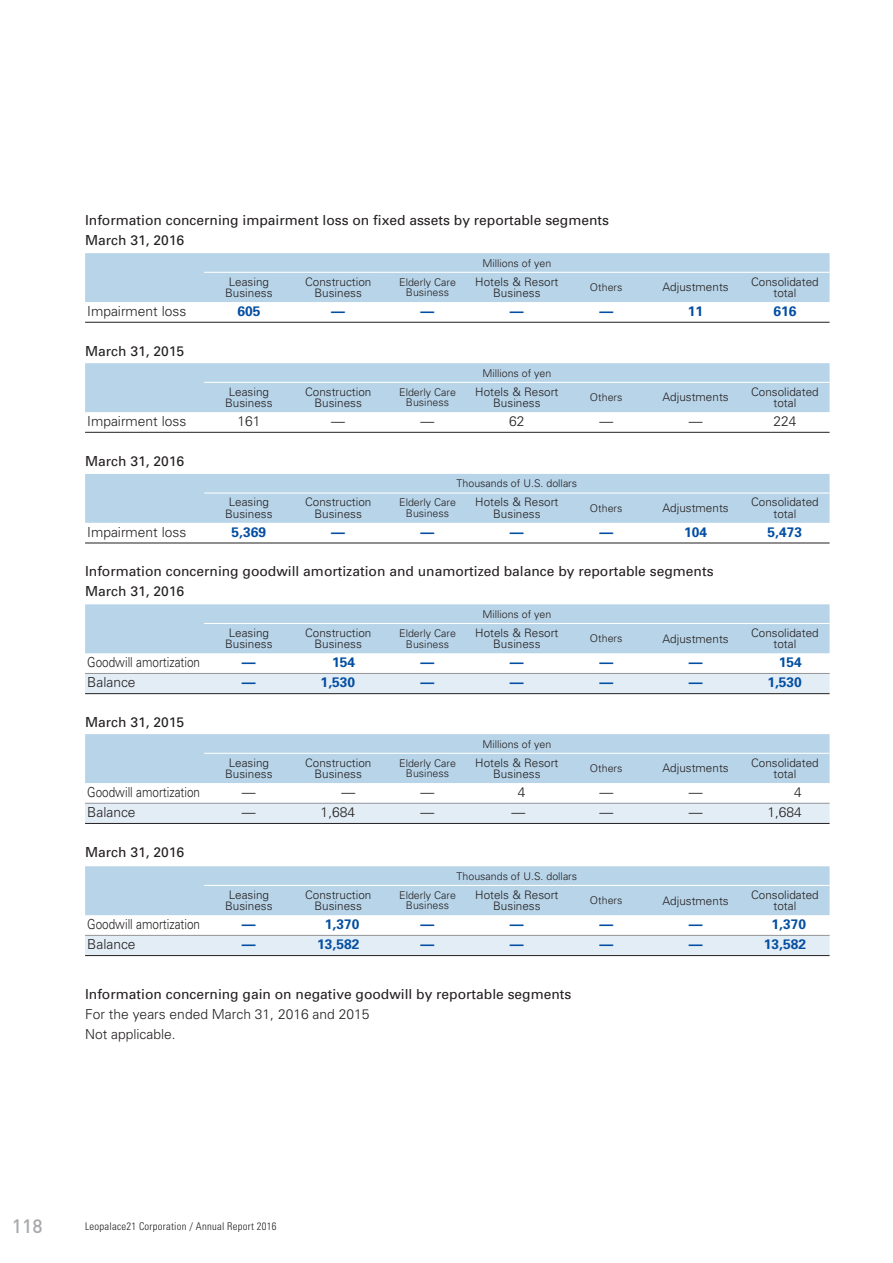
<style>
.page{position:relative;width:893px;height:1263px;background:#fff}
.page>*{position:absolute;margin:0;border:0;box-sizing:border-box;transform-origin:0 0}
.t1{font:500 19.2px "DIN";color:#a7a9ac}
.t2{font:13.8px/20.2px "Univers";color:#231f20}
.t3{font:300 13.8px/20.2px "Univers";color:#231f20}
.t4{font:700 13.8px "Univers";color:#034ea2}
.t5{font:300 13.8px "Univers";color:#231f20;scale:.85 1}
.t6{font:300 11.7px/11.7px "Univers";color:#231f20;text-align:center}
.t7{font:300 10.65px/10.6px "Univers";color:#231f20;text-align:center}
.t8{font:300 condensed 10.65px "Univers";letter-spacing:.025em;color:#231f20}
</style>
<div class="page">
<div style="left:85px;top:253px;width:744px;height:49px;background:#b8d4e8"></div>
<hr style="left:85px;top:322px;width:744px;height:1px;background:#231f20">
<hr style="left:204px;top:272px;width:625px;height:1px;background:#fff">
<div style="left:85px;top:363px;width:744px;height:49px;background:#b8d4e8"></div>
<hr style="left:85px;top:432px;width:744px;height:1px;background:#231f20">
<hr style="left:204px;top:382px;width:625px;height:1px;background:#fff">
<div style="left:85px;top:474px;width:744px;height:49px;background:#b8d4e8"></div>
<hr style="left:85px;top:543px;width:744px;height:1px;background:#231f20">
<hr style="left:204px;top:493px;width:625px;height:1px;background:#fff">
<div style="left:85px;top:604px;width:744px;height:49px;background:#b8d4e8"></div>
<div style="left:85px;top:674px;width:744px;height:19px;background:#e3edf5"></div>
<hr style="left:85px;top:693px;width:744px;height:1px;background:#231f20">
<hr style="left:204px;top:623px;width:625px;height:1px;background:#fff">
<hr style="left:85px;top:673px;width:744px;height:1px;background:#939598">
<div style="left:85px;top:734px;width:744px;height:49px;background:#b8d4e8"></div>
<div style="left:85px;top:804px;width:744px;height:19px;background:#e3edf5"></div>
<hr style="left:85px;top:823px;width:744px;height:1px;background:#231f20">
<hr style="left:204px;top:753px;width:625px;height:1px;background:#fff">
<hr style="left:85px;top:803px;width:744px;height:1px;background:#939598">
<div style="left:85px;top:866px;width:744px;height:49px;background:#b8d4e8"></div>
<div style="left:85px;top:936px;width:744px;height:19px;background:#e3edf5"></div>
<hr style="left:85px;top:955px;width:744px;height:1px;background:#231f20">
<hr style="left:204px;top:885px;width:625px;height:1px;background:#fff">
<hr style="left:85px;top:935px;width:744px;height:1px;background:#939598">
<p class="t2" style="left:85px;top:211px;width:525px">Information concerning impairment loss on fixed assets by reportable segments<br>March 31, 2016</p>
<p class="t7" style="left:482px;top:259px;width:71px">Millions of yen</p>
<p class="t6" style="left:225px;top:277px;width:49px">Leasing<br>Business</p>
<p class="t6" style="left:305px;top:277px;width:68px">Construction<br>Business</p>
<p class="t7" style="left:399px;top:278px;width:58px">Elderly Care<br>Business</p>
<p class="t6" style="left:475px;top:277px;width:85px">Hotels &amp; Resort<br>Business</p>
<p class="t7" style="left:590px;top:283px;width:34px">Others</p>
<p class="t6" style="left:662px;top:283px;width:68px">Adjustments</p>
<p class="t6" style="left:751px;top:277px;width:69px">Consolidated total</p>
<p class="t3" style="left:87px;top:303px;width:101px">Impairment loss</p>
<p class="t4" style="left:237px;top:306px;width:25px">605</p>
<p class="t4" style="left:331px;top:306px;width:15px">—</p>
<p class="t4" style="left:420px;top:306px;width:15px">—</p>
<p class="t4" style="left:510px;top:306px;width:15px">—</p>
<p class="t4" style="left:599px;top:306px;width:15px">—</p>
<p class="t4" style="left:688px;top:306px;width:17px">11</p>
<p class="t4" style="left:773px;top:306px;width:25px">616</p>
<p class="t2" style="left:85px;top:342px;width:101px">March 31, 2015</p>
<p class="t7" style="left:482px;top:369px;width:71px">Millions of yen</p>
<p class="t6" style="left:225px;top:387px;width:49px">Leasing<br>Business</p>
<p class="t6" style="left:305px;top:387px;width:68px">Construction<br>Business</p>
<p class="t7" style="left:399px;top:388px;width:58px">Elderly Care<br>Business</p>
<p class="t6" style="left:475px;top:387px;width:85px">Hotels &amp; Resort<br>Business</p>
<p class="t7" style="left:590px;top:393px;width:34px">Others</p>
<p class="t6" style="left:662px;top:393px;width:68px">Adjustments</p>
<p class="t6" style="left:751px;top:387px;width:69px">Consolidated total</p>
<p class="t3" style="left:87px;top:413px;width:101px">Impairment loss</p>
<p class="t3" style="left:237px;top:413px;width:25px">161</p>
<p class="t3" style="left:331px;top:413px;width:15px">—</p>
<p class="t3" style="left:420px;top:413px;width:15px">—</p>
<p class="t3" style="left:509px;top:413px;width:17px">62</p>
<p class="t3" style="left:599px;top:413px;width:15px">—</p>
<p class="t3" style="left:688px;top:413px;width:15px">—</p>
<p class="t3" style="left:773px;top:413px;width:25px">224</p>
<p class="t2" style="left:85px;top:453px;width:101px">March 31, 2016</p>
<p class="t7" style="left:456px;top:480px;width:122px">Thousands of U.S. dollars</p>
<p class="t6" style="left:225px;top:498px;width:49px">Leasing<br>Business</p>
<p class="t6" style="left:305px;top:498px;width:68px">Construction<br>Business</p>
<p class="t7" style="left:399px;top:499px;width:58px">Elderly Care<br>Business</p>
<p class="t6" style="left:475px;top:498px;width:85px">Hotels &amp; Resort<br>Business</p>
<p class="t7" style="left:590px;top:504px;width:34px">Others</p>
<p class="t6" style="left:662px;top:504px;width:68px">Adjustments</p>
<p class="t6" style="left:751px;top:498px;width:69px">Consolidated total</p>
<p class="t3" style="left:87px;top:523px;width:101px">Impairment loss</p>
<p class="t4" style="left:231px;top:527px;width:36px">5,369</p>
<p class="t4" style="left:331px;top:527px;width:15px">—</p>
<p class="t4" style="left:420px;top:527px;width:15px">—</p>
<p class="t4" style="left:510px;top:527px;width:15px">—</p>
<p class="t4" style="left:599px;top:527px;width:15px">—</p>
<p class="t4" style="left:684px;top:527px;width:25px">104</p>
<p class="t4" style="left:767px;top:527px;width:36px">5,473</p>
<p class="t2" style="left:85px;top:562px;width:630px">Information concerning goodwill amortization and unamortized balance by reportable segments<br>March 31, 2016</p>
<p class="t7" style="left:482px;top:610px;width:71px">Millions of yen</p>
<p class="t6" style="left:225px;top:628px;width:49px">Leasing<br>Business</p>
<p class="t6" style="left:305px;top:628px;width:68px">Construction<br>Business</p>
<p class="t7" style="left:399px;top:629px;width:58px">Elderly Care<br>Business</p>
<p class="t6" style="left:475px;top:628px;width:85px">Hotels &amp; Resort<br>Business</p>
<p class="t7" style="left:590px;top:634px;width:34px">Others</p>
<p class="t6" style="left:662px;top:634px;width:68px">Adjustments</p>
<p class="t6" style="left:751px;top:628px;width:69px">Consolidated total</p>
<p class="t5" style="left:87px;top:657px;width:134px">Goodwill amortization</p>
<p class="t4" style="left:242px;top:657px;width:15px">—</p>
<p class="t4" style="left:332px;top:657px;width:25px">154</p>
<p class="t4" style="left:420px;top:657px;width:15px">—</p>
<p class="t4" style="left:510px;top:657px;width:15px">—</p>
<p class="t4" style="left:599px;top:657px;width:15px">—</p>
<p class="t4" style="left:688px;top:657px;width:15px">—</p>
<p class="t4" style="left:778px;top:657px;width:25px">154</p>
<p class="t3" style="left:87px;top:674px;width:50px">Balance</p>
<p class="t4" style="left:242px;top:678px;width:15px">—</p>
<p class="t4" style="left:320px;top:678px;width:36px">1,530</p>
<p class="t4" style="left:420px;top:678px;width:15px">—</p>
<p class="t4" style="left:510px;top:678px;width:15px">—</p>
<p class="t4" style="left:599px;top:678px;width:15px">—</p>
<p class="t4" style="left:688px;top:678px;width:15px">—</p>
<p class="t4" style="left:767px;top:678px;width:36px">1,530</p>
<p class="t2" style="left:85px;top:713px;width:101px">March 31, 2015</p>
<p class="t7" style="left:482px;top:740px;width:71px">Millions of yen</p>
<p class="t6" style="left:225px;top:758px;width:49px">Leasing<br>Business</p>
<p class="t6" style="left:305px;top:758px;width:68px">Construction<br>Business</p>
<p class="t7" style="left:399px;top:759px;width:58px">Elderly Care<br>Business</p>
<p class="t6" style="left:475px;top:758px;width:85px">Hotels &amp; Resort<br>Business</p>
<p class="t7" style="left:590px;top:764px;width:34px">Others</p>
<p class="t6" style="left:662px;top:764px;width:68px">Adjustments</p>
<p class="t6" style="left:751px;top:758px;width:69px">Consolidated total</p>
<p class="t5" style="left:87px;top:787px;width:134px">Goodwill amortization</p>
<p class="t3" style="left:242px;top:784px;width:15px">—</p>
<p class="t3" style="left:341px;top:784px;width:15px">—</p>
<p class="t3" style="left:420px;top:784px;width:15px">—</p>
<p class="t3" style="left:517px;top:784px;width:9px">4</p>
<p class="t3" style="left:599px;top:784px;width:15px">—</p>
<p class="t3" style="left:688px;top:784px;width:15px">—</p>
<p class="t3" style="left:794px;top:784px;width:9px">4</p>
<p class="t3" style="left:87px;top:804px;width:50px">Balance</p>
<p class="t3" style="left:242px;top:804px;width:15px">—</p>
<p class="t3" style="left:320px;top:804px;width:36px">1,684</p>
<p class="t3" style="left:420px;top:804px;width:15px">—</p>
<p class="t3" style="left:511px;top:804px;width:15px">—</p>
<p class="t3" style="left:599px;top:804px;width:15px">—</p>
<p class="t3" style="left:688px;top:804px;width:15px">—</p>
<p class="t3" style="left:767px;top:804px;width:36px">1,684</p>
<p class="t2" style="left:85px;top:844px;width:101px">March 31, 2016</p>
<p class="t7" style="left:456px;top:872px;width:122px">Thousands of U.S. dollars</p>
<p class="t6" style="left:225px;top:890px;width:49px">Leasing<br>Business</p>
<p class="t6" style="left:305px;top:890px;width:68px">Construction<br>Business</p>
<p class="t7" style="left:399px;top:891px;width:58px">Elderly Care<br>Business</p>
<p class="t6" style="left:475px;top:890px;width:85px">Hotels &amp; Resort<br>Business</p>
<p class="t7" style="left:590px;top:896px;width:34px">Others</p>
<p class="t6" style="left:662px;top:896px;width:68px">Adjustments</p>
<p class="t6" style="left:751px;top:890px;width:69px">Consolidated total</p>
<p class="t5" style="left:87px;top:919px;width:134px">Goodwill amortization</p>
<p class="t4" style="left:242px;top:919px;width:15px">—</p>
<p class="t4" style="left:325px;top:919px;width:36px">1,370</p>
<p class="t4" style="left:420px;top:919px;width:15px">—</p>
<p class="t4" style="left:510px;top:919px;width:15px">—</p>
<p class="t4" style="left:599px;top:919px;width:15px">—</p>
<p class="t4" style="left:688px;top:919px;width:15px">—</p>
<p class="t4" style="left:771px;top:919px;width:36px">1,370</p>
<p class="t3" style="left:87px;top:936px;width:50px">Balance</p>
<p class="t4" style="left:242px;top:940px;width:15px">—</p>
<p class="t4" style="left:317px;top:940px;width:44px">13,582</p>
<p class="t4" style="left:420px;top:940px;width:15px">—</p>
<p class="t4" style="left:510px;top:940px;width:15px">—</p>
<p class="t4" style="left:599px;top:940px;width:15px">—</p>
<p class="t4" style="left:688px;top:940px;width:15px">—</p>
<p class="t4" style="left:763px;top:940px;width:44px">13,582</p>
<p class="t2" style="left:85px;top:985px;width:488px">Information concerning gain on negative goodwill by reportable segments</p>
<p class="t3" style="left:85px;top:1005px;width:286px">For the years ended March 31, 2016 and 2015<br>Not applicable.</p>
<h1 class="t1" style="left:12px;top:1213px;width:32px">118</h1>
<p class="t8" style="left:85px;top:1222px;width:193px">Leopalace21 Corporation / Annual Report 2016</p>
</div>
